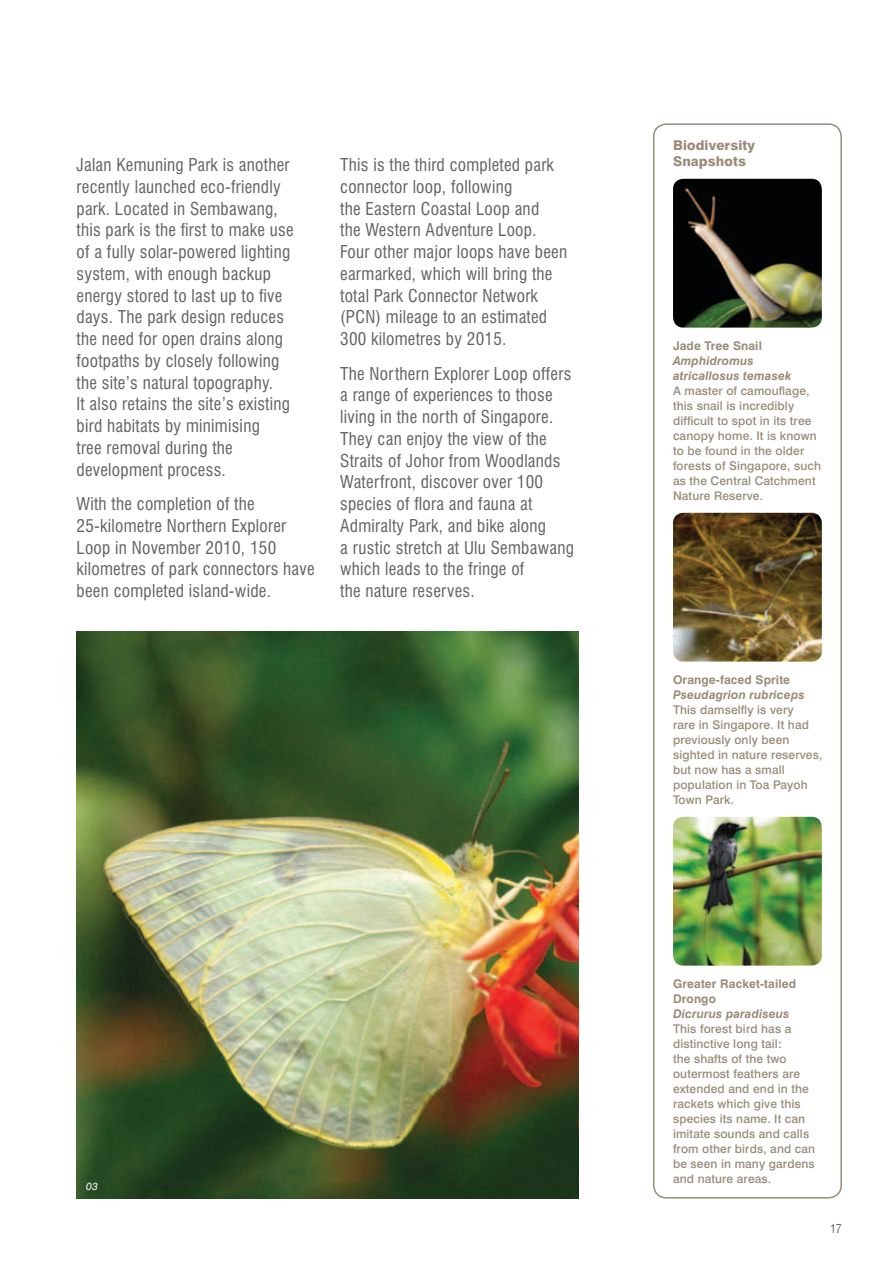
<style>
.page{position:relative;width:893px;height:1263px;background:#fff}
.page>*{position:absolute;margin:0;border:0;box-sizing:border-box;transform-origin:0 0}
.t1{font:condensed 17.25px/21.8px "Swiss 721 BT";letter-spacing:.015em;color:#636466}
.t2{font:800 13.5px/15.8px "Swiss 721 BT";letter-spacing:.01em;color:#9a8b79}
.t3{font:500 12px/15px "Swiss 721 BT";letter-spacing:.01em;color:#9a8b79}
.t4{font:italic 700 12px/15px "Swiss 721 BT";letter-spacing:.01em;color:#9a8b79}
.t5{font:700 12px/15px "Swiss 721 BT";letter-spacing:.01em;color:#9a8b79}
.t6{font:condensed 12px "Swiss 721 BT";color:#636466}
.t7{font:italic 10.5px "Swiss 721 BT";color:#fff}
</style>
<div class="page">
<img style="left:77px;top:631px;width:501px;height:567px">
<div style="left:653px;top:123px;width:189px;height:1075px;border:2px solid #9a8b79;border-radius:13px"></div>
<img style="left:673px;top:817px;width:149px;height:149px">
<img style="left:673px;top:179px;width:149px;height:149px">
<img style="left:673px;top:513px;width:149px;height:149px">
<p class="t1" style="left:77px;top:154px;width:219px">Jalan Kemuning Park is another recently launched eco-friendly park. Located in Sembawang, this park is the first to make use of a fully solar-powered lighting system, with enough backup energy stored to last up to five days. The park design reduces the need for open drains along footpaths by closely following the site’s natural topography.<br>It also retains the site’s existing bird habitats by minimising<br>tree removal during the development process.</p>
<p class="t1" style="left:77px;top:493px;width:240px">With the completion of the<br>25-kilometre Northern Explorer<br>Loop in November 2010, 150 kilometres of park connectors have been completed island-wide.</p>
<p class="t1" style="left:340px;top:154px;width:229px">This is the third completed park connector loop, following<br>the Eastern Coastal Loop and<br>the Western Adventure Loop.<br>Four other major loops have been earmarked, which will bring the total Park Connector Network (PCN) mileage to an estimated<br>300 kilometres by 2015.</p>
<p class="t1" style="left:340px;top:362px;width:235px">The Northern Explorer Loop offers a range of experiences to those living in the north of Singapore.<br>They can enjoy the view of the<br>Straits of Johor from Woodlands<br>Waterfront, discover over 100 species of flora and fauna at<br>Admiralty Park, and bike along<br>a rustic stretch at Ulu Sembawang which leads to the fringe of<br>the nature reserves.</p>
<p class="t7" style="left:86px;top:1180px;width:13px">03</p>
<p class="t2" style="left:673px;top:137px;width:84px">Biodiversity<br>Snapshots</p>
<p class="t5" style="left:673px;top:338px;width:90px">Jade Tree Snail</p>
<p class="t4" style="left:673px;top:353px;width:120px">Amphidromus atricallosus temasek</p>
<p class="t3" style="left:673px;top:383px;width:149px">A master of camouflage, this snail is incredibly difficult to spot in its tree canopy home. It is known to be found in the older forests of Singapore, such as the Central Catchment<br>Nature Reserve.</p>
<p class="t5" style="left:673px;top:672px;width:119px">Orange-faced Sprite</p>
<p class="t4" style="left:673px;top:687px;width:133px">Pseudagrion rubriceps</p>
<p class="t3" style="left:673px;top:702px;width:151px">This damselfly is very<br>rare in Singapore. It had previously only been sighted in nature reserves, but now has a small population in Toa Payoh<br>Town Park.</p>
<p class="t5" style="left:673px;top:976px;width:125px">Greater Racket-tailed<br>Drongo</p>
<p class="t4" style="left:673px;top:1006px;width:118px">Dicrurus paradiseus</p>
<p class="t3" style="left:673px;top:1021px;width:144px">This forest bird has a distinctive long tail:<br>the shafts of the two outermost feathers are extended and end in the rackets which give this species its name. It can imitate sounds and calls from other birds, and can be seen in many gardens and nature areas.</p>
<p class="t6" style="left:830px;top:1221px;width:13px">17</p>
</div>
